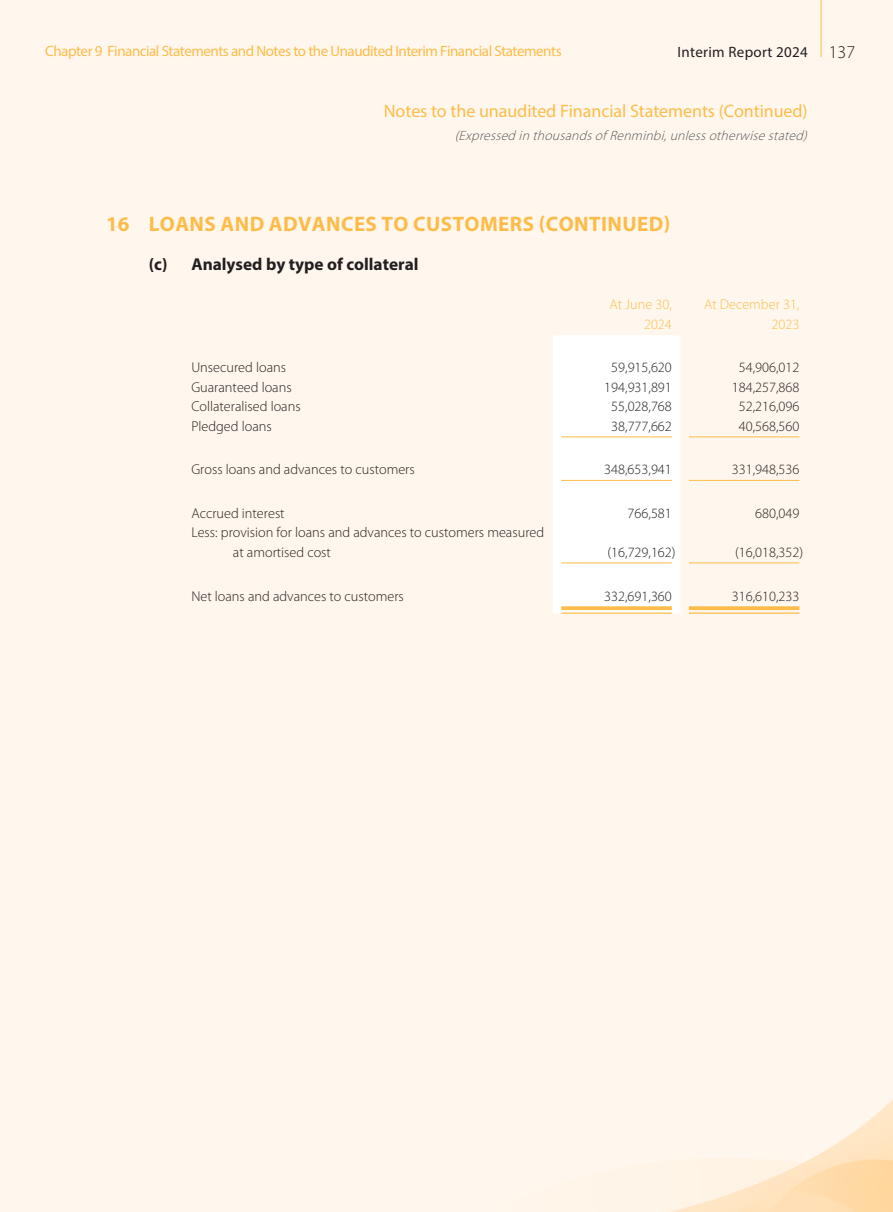
<style>
.page{position:relative;width:893px;height:1212px;background:#fff7ed}
.page>*{position:absolute;margin:0;border:0;box-sizing:border-box;transform-origin:0 0}
.t1{font:700 21px "Myriad Pro";letter-spacing:.02em;color:#fdbc4a}
.t2{font:18px "Myriad Pro";letter-spacing:-.005em;color:#fdbc4a}
.t3{font:700 17.25px "Myriad Pro";color:#231f20}
.t4{font:15px "Myriad Pro";letter-spacing:-.03em;color:#fdbc4a}
.t5{font:15px "Myriad Pro";letter-spacing:.02em;color:#231f20}
.t6{font:300 14.25px/19.5px "Myriad Pro";color:#231f20}
.t7{font:300 14.25px "Myriad Pro";color:#fdbc4a}
.t8{font:italic 300 13.5px "Myriad Pro";color:#57585a}
.s1{font-weight:300;font-size:18px}
</style>
<div class="page">
<hr style="left:821px;top:0;width:1px;height:57px;background:#fdbc4a">
<div style="left:553px;top:335px;width:127px;height:279px;background:#fff"></div>
<hr style="left:561px;top:436px;width:111px;height:1px;background:#fdbc4a">
<hr style="left:689px;top:436px;width:110px;height:1px;background:#fdbc4a">
<hr style="left:561px;top:480px;width:111px;height:1px;background:#fdbc4a">
<hr style="left:689px;top:480px;width:110px;height:1px;background:#fdbc4a">
<hr style="left:561px;top:562px;width:111px;height:1px;background:#fdbc4a">
<hr style="left:689px;top:562px;width:110px;height:1px;background:#fdbc4a">
<svg style="left:561px;top:606px;width:111px;height:4px"></svg>
<hr style="left:561px;top:612px;width:111px;height:2px;background:#fdbc4a">
<svg style="left:689px;top:606px;width:110px;height:4px"></svg>
<hr style="left:689px;top:612px;width:110px;height:2px;background:#fdbc4a">
<p class="t4" style="left:45px;top:42px;width:518px">Chapter 9 Financial Statements and Notes to the Unaudited Interim Financial Statements</p>
<p class="t5" style="left:677px;top:42px;width:179px">Interim Report 2024 <span class="s1">137</span></p>
<p class="t2" style="left:384px;top:100px;width:425px">Notes to the unaudited Financial Statements (Continued)</p>
<p class="t8" style="left:455px;top:127px;width:358px">(Expressed in thousandsof Renminbi,unlessotherwisestated)</p>
<h1 class="t1" style="left:106px;top:211px;width:566px">16 LOANS AND ADVANCES TO CUSTOMERS (CONTINUED)</h1>
<p class="t3" style="left:149px;top:253px;width:271px">(c) Analysed by type of collateral</p>
<p class="t7" style="left:609px;top:296px;width:64px">At June 30,</p>
<p class="t7" style="left:704px;top:296px;width:97px">At December 31,</p>
<p class="t7" style="left:644px;top:316px;width:29px">2024</p>
<p class="t7" style="left:772px;top:316px;width:29px">2023</p>
<p class="t6" style="left:191px;top:358px;width:96px">Unsecured loans</p>
<p class="t6" style="left:611px;top:358px;width:62px">59,915,620</p>
<p class="t6" style="left:739px;top:358px;width:62px">54,906,012</p>
<p class="t6" style="left:191px;top:377px;width:102px">Guaranteed loans</p>
<p class="t6" style="left:604px;top:377px;width:69px">194,931,891</p>
<p class="t6" style="left:732px;top:377px;width:69px">184,257,868</p>
<p class="t6" style="left:191px;top:397px;width:111px">Collateralised loans</p>
<p class="t6" style="left:611px;top:397px;width:62px">55,028,768</p>
<p class="t6" style="left:739px;top:397px;width:62px">52,216,096</p>
<p class="t6" style="left:191px;top:416px;width:82px">Pledged loans</p>
<p class="t6" style="left:611px;top:416px;width:62px">38,777,662</p>
<p class="t6" style="left:739px;top:416px;width:62px">40,568,560</p>
<p class="t6" style="left:191px;top:460px;width:225px">Gross loans and advances to customers</p>
<p class="t6" style="left:604px;top:460px;width:69px">348,653,941</p>
<p class="t6" style="left:732px;top:460px;width:69px">331,948,536</p>
<p class="t6" style="left:191px;top:503px;width:95px">Accrued interest</p>
<p class="t6" style="left:628px;top:503px;width:46px">766,581</p>
<p class="t6" style="left:755px;top:503px;width:46px">680,049</p>
<p class="t6" style="left:233px;top:523px;width:313px;text-indent:-42px">Less: pr ovision for loans and advances to customers measured at amortised cost</p>
<p class="t6" style="left:607px;top:542px;width:70px">(16,729,162)</p>
<p class="t6" style="left:735px;top:542px;width:70px">(16,018,352)</p>
<p class="t6" style="left:191px;top:586px;width:214px">Net loans and advances to customers</p>
<p class="t6" style="left:604px;top:586px;width:69px">332,691,360</p>
<p class="t6" style="left:732px;top:586px;width:69px">316,610,233</p>
</div>
